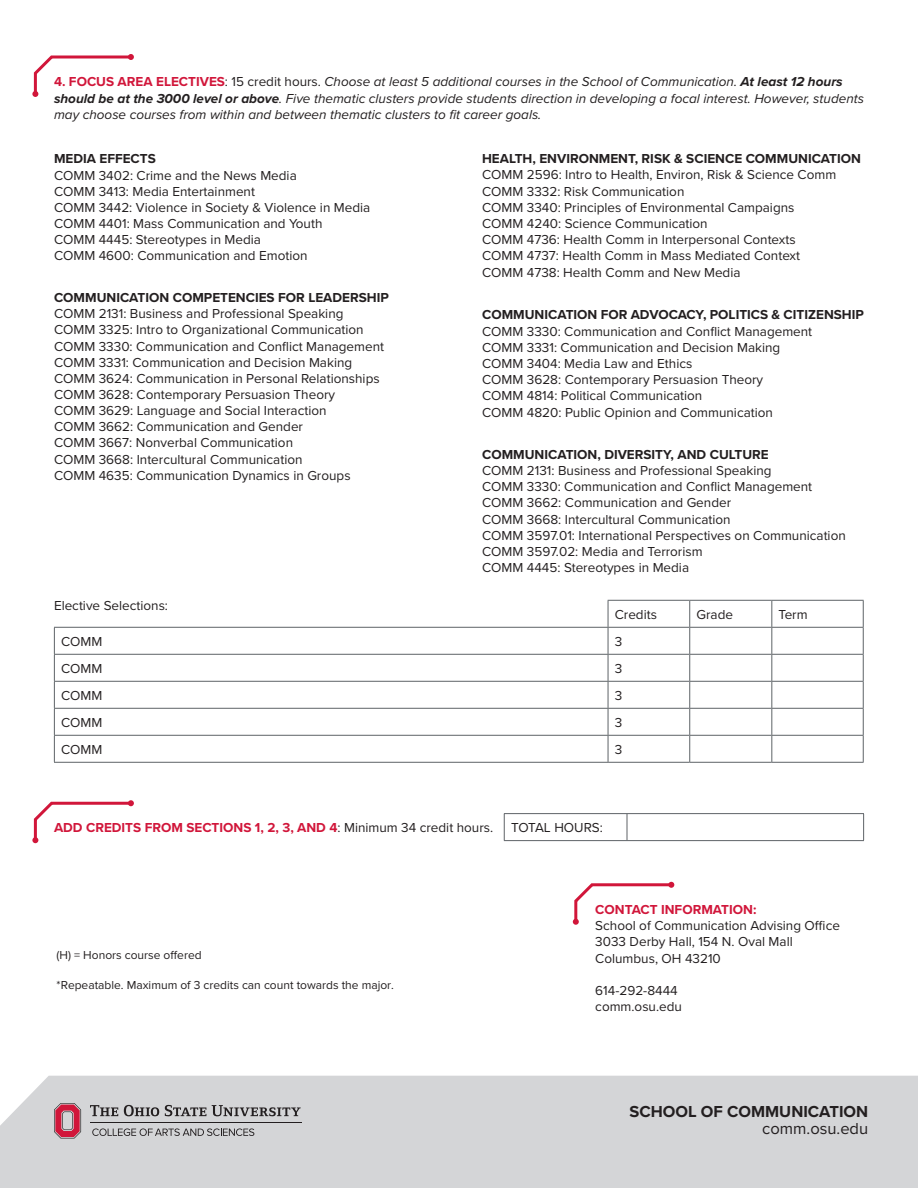
<style>
.page{position:relative;width:918px;height:1188px;background:#fff}
.page>*{position:absolute;margin:0;border:0;box-sizing:border-box;transform-origin:0 0}
.t1{font:700 16.5px/17.2px "Proxima Nova";color:#231f20;text-align:right}
.t2{font:13.5px/16.2px "Proxima Nova";color:#231f20}
.t3{font:italic 13.5px/16.2px "Proxima Nova";color:#231f20}
.t4{font:700 13.5px "Proxima Nova";color:#231f20}
.t5{font:700 13.5px "Proxima Nova";color:#d1163a}
.t6{font:12px "Proxima Nova";color:#231f20}
.s1{font-weight:700;font-style:normal;color:#d1163a}
.s2{font-style:normal}
.s3{font-weight:700}
.s4{font-weight:400;color:#231f20}
.s5{font-weight:400}
</style>
<div class="page">
<hr style="left:608px;top:600px;width:82px;height:1px;background:#5e6367">
<hr style="left:690px;top:600px;width:82px;height:1px;background:#5e6367">
<hr style="left:772px;top:600px;width:92px;height:1px;background:#5e6367">
<hr style="left:54px;top:627px;width:554px;height:1px;background:#5e6367">
<hr style="left:608px;top:627px;width:82px;height:1px;background:#5e6367">
<hr style="left:690px;top:627px;width:82px;height:1px;background:#5e6367">
<hr style="left:772px;top:627px;width:92px;height:1px;background:#5e6367">
<hr style="left:54px;top:654px;width:554px;height:1px;background:#5e6367">
<hr style="left:608px;top:654px;width:82px;height:1px;background:#5e6367">
<hr style="left:690px;top:654px;width:82px;height:1px;background:#5e6367">
<hr style="left:772px;top:654px;width:92px;height:1px;background:#5e6367">
<hr style="left:54px;top:681px;width:554px;height:1px;background:#5e6367">
<hr style="left:608px;top:681px;width:82px;height:1px;background:#5e6367">
<hr style="left:690px;top:681px;width:82px;height:1px;background:#5e6367">
<hr style="left:772px;top:681px;width:92px;height:1px;background:#5e6367">
<hr style="left:54px;top:708px;width:554px;height:1px;background:#5e6367">
<hr style="left:608px;top:708px;width:82px;height:1px;background:#5e6367">
<hr style="left:690px;top:708px;width:82px;height:1px;background:#5e6367">
<hr style="left:772px;top:708px;width:92px;height:1px;background:#5e6367">
<hr style="left:54px;top:735px;width:554px;height:1px;background:#5e6367">
<svg style="left:54px;top:628px;width:1px;height:134px"></svg>
<hr style="left:608px;top:735px;width:82px;height:1px;background:#5e6367">
<svg style="left:608px;top:601px;width:1px;height:161px"></svg>
<hr style="left:690px;top:735px;width:82px;height:1px;background:#5e6367">
<svg style="left:689px;top:601px;width:1px;height:161px"></svg>
<hr style="left:772px;top:735px;width:92px;height:1px;background:#5e6367">
<svg style="left:771px;top:601px;width:1px;height:161px"></svg>
<svg style="left:863px;top:601px;width:1px;height:161px"></svg>
<hr style="left:54px;top:762px;width:554px;height:1px;background:#5e6367">
<hr style="left:608px;top:762px;width:82px;height:1px;background:#5e6367">
<hr style="left:690px;top:762px;width:82px;height:1px;background:#5e6367">
<hr style="left:772px;top:762px;width:92px;height:1px;background:#5e6367">
<hr style="left:504px;top:813px;width:123px;height:1px;background:#5e6367">
<svg style="left:504px;top:814px;width:1px;height:26px"></svg>
<hr style="left:627px;top:813px;width:237px;height:1px;background:#5e6367">
<svg style="left:627px;top:814px;width:1px;height:26px"></svg>
<svg style="left:863px;top:814px;width:1px;height:26px"></svg>
<hr style="left:504px;top:840px;width:123px;height:1px;background:#5e6367">
<hr style="left:627px;top:840px;width:237px;height:1px;background:#5e6367">
<div style="left:0;top:1076px;width:918px;height:112px;background:#d4d5d7"></div>
<svg style="left:92px;top:1128px;width:162px;height:8px"></svg>
<svg style="left:54px;top:1103px;width:27px;height:35px"></svg>
<hr style="left:90px;top:1122px;width:211px;height:1px;background:#231f20">
<svg style="left:90px;top:1105px;width:28px;height:11px"></svg>
<svg style="left:124px;top:1105px;width:35px;height:11px"></svg>
<svg style="left:165px;top:1105px;width:41px;height:11px"></svg>
<svg style="left:212px;top:1105px;width:89px;height:11px"></svg>
<svg style="left:32px;top:800px;width:102px;height:43px"></svg>
<svg style="left:573px;top:882px;width:101px;height:43px"></svg>
<svg style="left:32px;top:54px;width:102px;height:43px"></svg>
<p class="t3" style="left:54px;top:73px;width:812px"><span class="s1">4. FOCUS AREA ELECTIVES</span><span class="s2">: 15 credit hours.</span> Choose at least 5 additional courses in the School of Communication. <span class="s3">At least 12 hours should be at the 3000 level or above</span>. Five thematic clusters provide students direction in developing a focal interest. However, students may choose courses from within and between thematic clusters to fit career goals.</p>
<p class="t2" style="left:54px;top:150px;width:318px"><span class="s3">MEDIA EFFECTS<br></span>COMM 3402: Crime and the News Media<br>COMM 3413: Media Entertainment<br>COMM 3442: Violence in Society &amp; Violence in Media COMM 4401: Mass Communication and Youth<br>COMM 4445: Stereotypes in Media<br>COMM 4600: Communication and Emotion</p>
<p class="t2" style="left:54px;top:289px;width:336px"><span class="s3">COMMUNICATION COMPETENCIES FOR LEADERSHIP </span>COMM 2131: Business and Professional Speaking<br>COMM 3325: Intro to Organizational Communication COMM 3330: Communication and Conflict Management COMM 3331: Communication and Decision Making COMM 3624: Communication in Personal Relationships COMM 3628: Contemporary Persuasion Theory<br>COMM 3629: Language and Social Interaction<br>COMM 3662: Communication and Gender<br>COMM 3667: Nonverbal Communication<br>COMM 3668: Intercultural Communication<br>COMM 4635: Communication Dynamics in Groups</p>
<p class="t2" style="left:54px;top:597px;width:116px">Elective Selections:</p>
<p class="t4" style="left:482px;top:149px;width:380px">HEALTH, ENVIRONMENT, RISK &amp; SCIENCE COMMUNICATION</p>
<p class="t2" style="left:482px;top:166px;width:356px">COMM 2596: Intro to Health, Environ, Risk &amp; Science Comm</p>
<p class="t2" style="left:482px;top:182px;width:204px">COMM 3332: Risk Communication</p>
<p class="t2" style="left:482px;top:199px;width:314px">COMM 3340: Principles of Environmental Campaigns</p>
<p class="t2" style="left:482px;top:215px;width:227px">COMM 4240: Science Communication</p>
<p class="t2" style="left:482px;top:231px;width:315px">COMM 4736: Health Comm in Interpersonal Contexts</p>
<p class="t2" style="left:482px;top:247px;width:319px">COMM 4737: Health Comm in Mass Mediated Context</p>
<p class="t2" style="left:482px;top:263px;width:260px">COMM 4738: Health Comm and New Media</p>
<p class="t4" style="left:482px;top:305px;width:383px">COMMUNICATION FOR ADVOCACY, POLITICS &amp; CITIZENSHIP</p>
<p class="t2" style="left:482px;top:322px;width:332px">COMM 3330: Communication and Conflict Management</p>
<p class="t2" style="left:482px;top:339px;width:300px">COMM 3331: Communication and Decision Making</p>
<p class="t2" style="left:482px;top:355px;width:212px">COMM 3404: Media Law and Ethics</p>
<p class="t2" style="left:482px;top:371px;width:283px">COMM 3628: Contemporary Persuasion Theory</p>
<p class="t2" style="left:482px;top:387px;width:222px">COMM 4814: Political Communication</p>
<p class="t2" style="left:482px;top:403px;width:292px">COMM 4820: Public Opinion and Communication</p>
<p class="t4" style="left:482px;top:444px;width:288px">COMMUNICATION, DIVERSITY, AND CULTURE</p>
<p class="t2" style="left:482px;top:462px;width:291px">COMM 2131: Business and Professional Speaking</p>
<p class="t2" style="left:482px;top:478px;width:332px">COMM 3330: Communication and Conflict Management</p>
<p class="t2" style="left:482px;top:494px;width:251px">COMM 3662: Communication and Gender</p>
<p class="t2" style="left:482px;top:510px;width:250px">COMM 3668: Intercultural Communication</p>
<p class="t2" style="left:482px;top:527px;width:365px">COMM 3597.01: International Perspectives on Communication</p>
<p class="t2" style="left:482px;top:543px;width:222px">COMM 3597.02: Media and Terrorism</p>
<p class="t2" style="left:482px;top:559px;width:209px">COMM 4445: Stereotypes in Media</p>
<p class="t2" style="left:615px;top:606px;width:44px">Credits</p>
<p class="t2" style="left:696px;top:606px;width:38px">Grade</p>
<p class="t2" style="left:779px;top:606px;width:31px">Term</p>
<p class="t2" style="left:61px;top:633px;width:43px">COMM</p>
<p class="t2" style="left:615px;top:633px;width:9px">3</p>
<p class="t2" style="left:61px;top:660px;width:43px">COMM</p>
<p class="t2" style="left:615px;top:660px;width:9px">3</p>
<p class="t2" style="left:61px;top:687px;width:43px">COMM</p>
<p class="t2" style="left:615px;top:687px;width:9px">3</p>
<p class="t2" style="left:61px;top:714px;width:43px">COMM</p>
<p class="t2" style="left:615px;top:714px;width:9px">3</p>
<p class="t2" style="left:61px;top:741px;width:43px">COMM</p>
<p class="t2" style="left:615px;top:741px;width:9px">3</p>
<p class="t5" style="left:54px;top:817px;width:441px">ADD CREDITS FROM SECTIONS 1, 2, 3, AND 4<span class="s4">: Minimum 34 credit hours.</span></p>
<p class="t2" style="left:511px;top:819px;width:93px">TOTAL HOURS:</p>
<p class="t6" style="left:57px;top:948px;width:147px">(H) = Honors course offered</p>
<p class="t6" style="left:57px;top:978px;width:339px">*Repeatable. Maximum of 3 credits can count towards the major.</p>
<p class="t5" style="left:595px;top:899px;width:163px">CONTACT INFORMATION:</p>
<p class="t2" style="left:595px;top:917px;width:246px">School of Communication Advising Office</p>
<p class="t2" style="left:595px;top:933px;width:199px">3033 Derby Hall, 154 N. Oval Mall<br>Columbus, OH 43210</p>
<p class="t2" style="left:595px;top:982px;width:88px">614-292-8444 comm.osu.edu</p>
<p class="t1" style="left:629px;top:1102px;width:240px">SCHOOL OF COMMUNICATION <span class="s5">comm.osu.edu</span></p>
</div>
